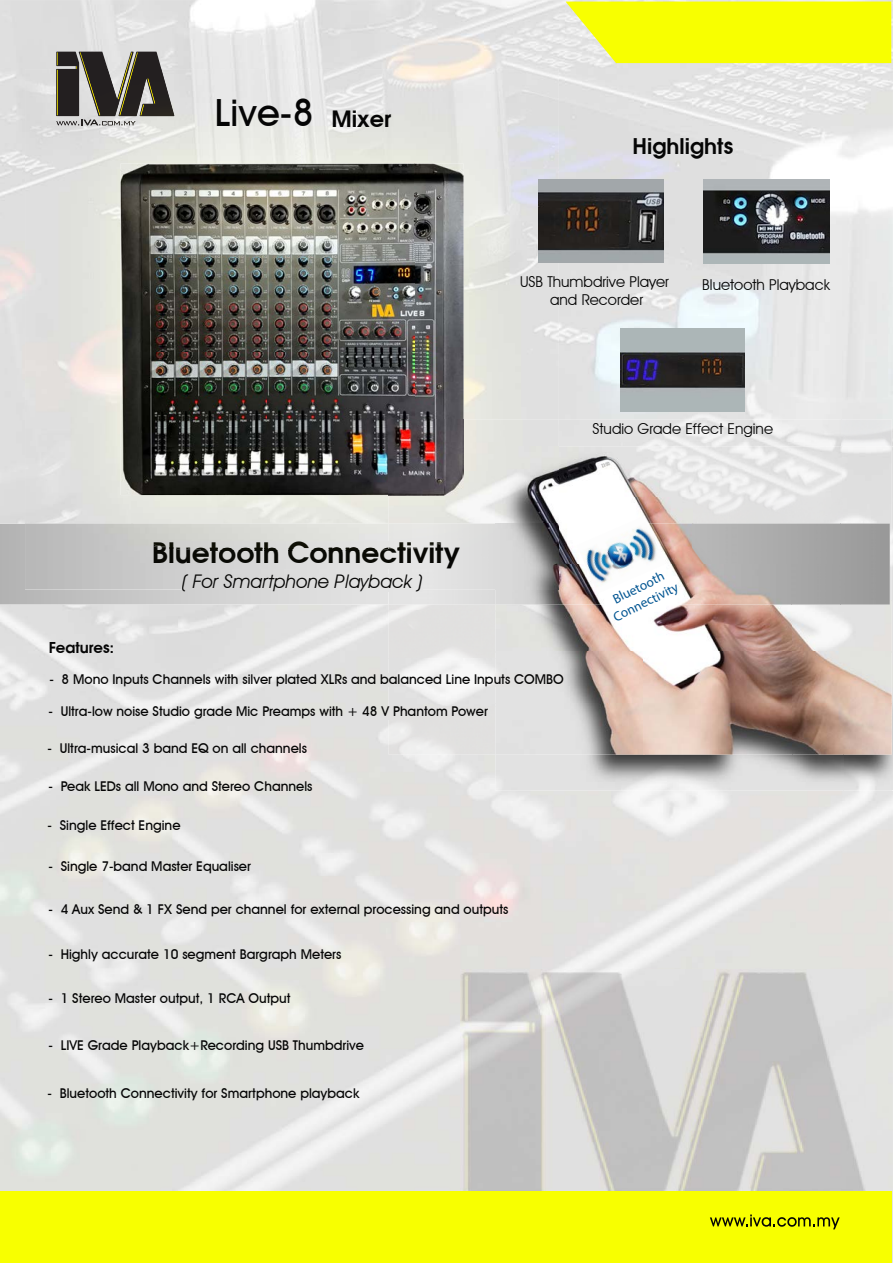
<style>
.page{position:relative;width:893px;height:1263px;background:#fff}
.page>*{position:absolute;margin:0;border:0;box-sizing:border-box;transform-origin:0 0}
.t1{font:500 37.5px "Avant Garde IT Cby BT";color:#050505}
.t2{font:600 28.2px "Avant Garde";color:#0e0e05}
.t3{font:600 21.6px "Avant Garde";color:#050505}
.t4{font:italic 18.75px "Avant Garde IT Cby BT";color:#060605}
.t5{font:15px/18px "Avant Garde IT Cby BT";color:#050505;text-align:center}
.t6{font:600 15px "Avant Garde";color:#050505}
.t7{font:500 13.5px "Avant Garde IT Cby BT";color:#050505}
.t8{font:13.35px/16px "Myriad Pro";color:#025592;text-align:center}
.s1{font-family:"Avant Garde";font-weight:600;font-size:22.5px}
.s2{color:#0e0f05}
.s3{color:#0d0e05}
.s4{color:#0f1005}
.s5{color:#070705}
.s6{color:#050505}
</style>
<div class="page">
<img style="left:0;top:0;width:892px;height:1263px">
<svg style="left:0;top:524px;width:388px;height:81px;background:#c9c9c9"></svg>
<img style="left:25px;top:69px;width:534px;height:101px">
<img style="left:25px;top:170px;width:106px;height:354px">
<img style="left:463px;top:170px;width:96px;height:249px">
<img style="left:131px;top:495px;width:257px;height:29px">
<svg style="left:56px;top:52px;width:118px;height:73px;background:#6d6a65"></svg>
<img style="left:85px;top:69px;width:15px;height:46px">
<img style="left:25px;top:524px;width:363px;height:66px">
<img style="left:154px;top:542px;width:234px;height:26px">
<img style="left:182px;top:574px;width:206px;height:16px">
<img style="left:120px;top:164px;width:294px;height:331px">
<img style="left:414px;top:164px;width:49px;height:255px">
<img style="left:538px;top:179px;width:125px;height:83px">
<img style="left:703px;top:179px;width:126px;height:84px">
<img style="left:843px;top:446px;width:50px;height:344px">
<img style="left:495px;top:755px;width:348px;height:35px">
<img style="left:559px;top:419px;width:332px;height:27px">
<img style="left:388px;top:605px;width:107px;height:150px">
<div style="left:388px;top:524px;width:107px;height:81px;background:#e3e3e3"></div>
<img style="left:388px;top:574px;width:34px;height:18px">
<img style="left:388px;top:674px;width:107px;height:12px">
<img style="left:388px;top:707px;width:100px;height:12px">
<img style="left:463px;top:419px;width:96px;height:52px">
<img style="left:388px;top:471px;width:107px;height:53px">
<img style="left:388px;top:419px;width:75px;height:76px">
<img style="left:559px;top:446px;width:283px;height:78px">
<img style="left:842px;top:446px;width:49px;height:154px">
<img style="left:495px;top:600px;width:396px;height:155px">
<img style="left:559px;top:524px;width:281px;height:40px">
<div style="left:840px;top:524px;width:49px;height:81px;background:#9c9c9c"></div>
<img style="left:495px;top:564px;width:345px;height:41px">
<img style="left:495px;top:446px;width:64px;height:144px">
<img style="left:576px;top:516px;width:89px;height:77px">
<img style="left:460px;top:970px;width:405px;height:221px">
<svg style="left:565px;top:2px;width:326px;height:61px;background:#f6fd12"></svg>
<div style="left:0;top:1191px;width:891px;height:72px;background:#f8ff00"></div>
<svg style="left:710px;top:1215px;width:129px;height:14px"></svg>
<img style="left:621px;top:329px;width:123px;height:82px">
<h1 class="t1" style="left:215px;top:99px;width:178px">Live-8 <span class="s1">Mixer</span></h1>
<h2 class="t2" style="left:152px;top:542px;width:310px"><span class="s2">Bl</span><span class="s3">u</span>e<span class="s4">t</span>oo<span class="s4">th C</span>onne<span class="s2">c</span><span class="s4">ti</span><span class="s3">v</span><span class="s2">i</span><span class="s3">t</span><span class="s5">y</span></h2>
<h3 class="t4" style="left:182px;top:574px;width:241px">( For Smartphone Playback <span class="s6">)</span></h3>
<h3 class="t3" style="left:632px;top:138px;width:102px">Highlights</h3>
<p class="t5" style="left:520px;top:274px;width:150px">USB Thumbdrive Player and Recorder</p>
<p class="t5" style="left:702px;top:277px;width:129px">Bluetooth Playback</p>
<p class="t5" style="left:592px;top:421px;width:182px">Studio Grade Effect Engine</p>
<p class="t8" style="left:604px;top:597px;width:72px;rotate:-26deg">Bluetooth<br>Connectivity</p>
<p class="t6" style="left:49px;top:641px;width:67px">Features:</p>
<p class="t7" style="left:49px;top:674px;width:516px">- 8 Mono Inputs Channels with silver plated XLRs and balanced Line Inputs COMBO</p>
<p class="t7" style="left:49px;top:707px;width:441px">- Ultra-low noise Studio grade Mic Preamps with + 48 V Phantom Power</p>
<p class="t7" style="left:48px;top:743px;width:261px">- Ultra-musical 3 band EQ on all channels</p>
<p class="t7" style="left:49px;top:781px;width:265px">- Peak LEDs all Mono and Stereo Channels</p>
<p class="t7" style="left:48px;top:820px;width:134px">- Single Effect Engine</p>
<p class="t7" style="left:49px;top:862px;width:204px">- Single 7-band Master Equaliser</p>
<p class="t7" style="left:49px;top:904px;width:461px">- 4 Aux Send &amp; 1 FX Send per channel for external processing and outputs</p>
<p class="t7" style="left:49px;top:949px;width:294px">- Highly accurate 10 segment Bargraph Meters</p>
<p class="t7" style="left:49px;top:993px;width:243px">- 1 Stereo Master output, 1 RCA Output</p>
<p class="t7" style="left:49px;top:1040px;width:317px">- LIVE Grade Playback+Recording USB Thumbdrive</p>
<p class="t7" style="left:48px;top:1088px;width:313px">- Bluetooth Connectivity for Smartphone playback</p>
</div>
